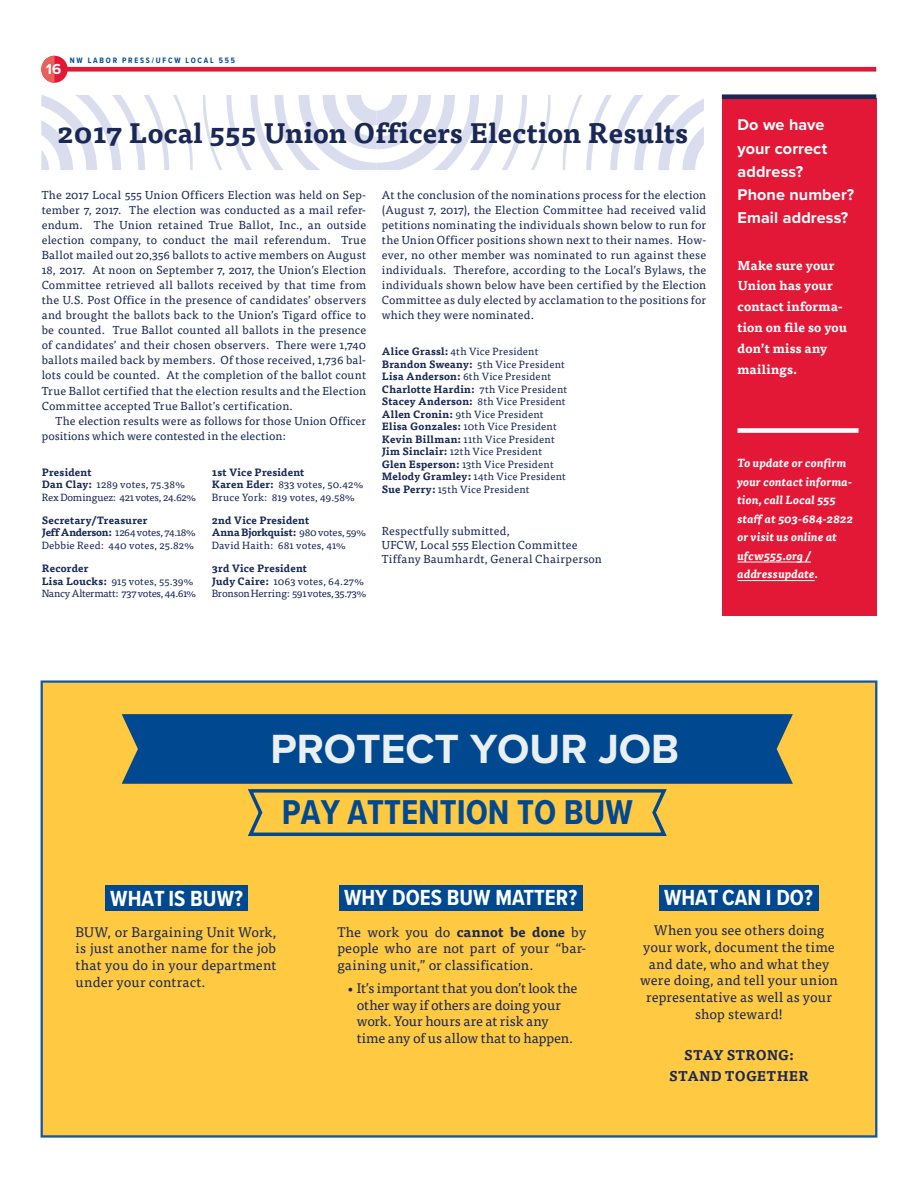
<style>
.page{position:relative;width:918px;height:1188px;background:#fff}
.page>*{position:absolute;margin:0;border:0;box-sizing:border-box;transform-origin:0 0}
.t1{font:700 42.3px "Proxima Nova";color:#eaeff1}
.t2{font:700 35.7px "Proxima Nova Cond";color:#004990}
.t3{font:700 27.75px "Tisa Pro";letter-spacing:.005em;color:#192854}
.t4{font:700 22.65px "Proxima Nova Cond";color:#fff}
.t5{font:700 16.2px/23.2px "Proxima Nova";letter-spacing:.005em;color:#fff}
.t6{font:700 15px "Proxima Nova";color:#fff}
.t7{font:13.95px/16.6px "Tisa Pro";letter-spacing:.005em;color:#192854;text-align:justify}
.t8{font:700 13.95px/20.9px "Tisa Pro";letter-spacing:.01em;color:#192854;text-align:center}
.t9{font:700 12.75px/20.9px "Tisa Pro";letter-spacing:.015em;color:#fff}
.t10{font:11.55px/15px "Tisa Pro";letter-spacing:.015em;color:#192854;text-align:justify}
.t11{font:italic 700 11.55px/18.6px "Tisa Pro";letter-spacing:.015em;color:#fff}
.t12{font:10.5px/12.5px "Tisa Pro";letter-spacing:.015em;color:#192854}
.t13{font:10.5px/12.5px "Tisa Pro";letter-spacing:-.015em;color:#192854}
.t14{font:10.5px/12.5px "Tisa Pro";letter-spacing:-.01em;color:#192854}
.t15{font:700 8.1px "Proxima Nova Cond";letter-spacing:.22em;color:#004990}
.s1{font-weight:700}
</style>
<div class="page">
<div style="left:42px;top:67px;width:834px;height:5px;background:#e31836"></div>
<div style="left:41px;top:56px;width:27px;height:27px;background:#e31836;border-radius:50%"></div>
<svg style="left:41px;top:56px;width:14px;height:27px"></svg>
<svg style="left:41px;top:95px;width:152px;height:75px"></svg>
<svg style="left:563px;top:95px;width:141px;height:75px"></svg>
<svg style="left:203px;top:95px;width:348px;height:75px"></svg>
<div style="left:722px;top:99px;width:154px;height:517px;background:#e31836"></div>
<div style="left:722px;top:94px;width:154px;height:5px;background:#192854"></div>
<div style="left:738px;top:428px;width:121px;height:5px;background:#fff"></div>
<hr style="left:738px;top:562px;width:73px;height:1px;background:#fff">
<hr style="left:738px;top:580px;width:77px;height:1px;background:#fff">
<div style="left:41px;top:680px;width:836px;height:458px;background:#ffc941"></div>
<div style="left:122px;top:714px;width:671px;height:70px;background:#004990"></div>
<svg style="left:245px;top:787px;width:424px;height:51px;background:#d9b54c"></svg>
<div style="left:106px;top:885px;width:142px;height:25px;background:#004990"></div>
<div style="left:339px;top:885px;width:243px;height:25px;background:#004990"></div>
<div style="left:659px;top:885px;width:160px;height:25px;background:#004990"></div>
<p class="t6" style="left:46px;top:64px;width:17px">16</p>
<p class="t15" style="left:70px;top:57px;width:167px">NW LABOR PRESS/UFCW LOCAL 555</p>
<h3 class="t3" style="left:57px;top:121px;width:632px">2017 Local 555 Union Officers Election Results</h3>
<p class="t10" style="left:42px;top:188px;width:326px">The 2017 Local 555 Union Officers Election was held on Sep&shy;tember 7, 2017. The election was conducted as a mail refer&shy;endum. The Union retained True Ballot, Inc., an outside election company, to conduct the mail referendum. True Ballot mailed out 20,356 ballots to active members on August 18, 2017. At noon on September 7, 2017, the Union’s Election Committee retrieved all ballots received by that time from the U.S. Post Office in the presence of candidates’ observers and brought the ballots back to the Union’s Tigard office to be counted. True Ballot counted all ballots in the presence of candidates’ and their chosen observers. There were 1,740 ballots mailed back by members. Of those received, 1,736 bal&shy;lots could be counted. At the completion of the ballot count True Ballot certified that the election results and the Election Committee accepted True Ballot’s certification.</p>
<p class="t10" style="left:42px;top:414px;width:326px;text-indent:14px">The election results were as follows for those Union Officer positions which were contested in the election:</p>
<p class="t14" style="left:42px;top:467px;width:156px"><span class="s1">President<br>Dan Clay:</span> 1289 votes, 75.38%<br>Rex Dominguez: 421 votes, 24.62%</p>
<p class="t12" style="left:42px;top:515px;width:156px"><span class="s1">Secretary/Treasurer<br>Jeff Anderson:</span> 1264 votes, 74.18%<br>Debbie Reed: 440 votes, 25.82%</p>
<p class="t13" style="left:42px;top:563px;width:156px"><span class="s1">Recorder<br>Lisa Loucks:</span> 915 votes, 55.39%<br>Nancy Altermatt: 737 votes, 44.61%</p>
<p class="t12" style="left:212px;top:467px;width:153px"><span class="s1">1st Vice President<br>Karen Eder:</span> 833 votes, 50.42%<br>Bruce York: 819 votes, 49.58%</p>
<p class="t12" style="left:212px;top:515px;width:156px"><span class="s1">2nd Vice President<br>Anna Bjorkquist:</span> 980 votes, 59%<br>David Haith: 681 votes, 41%</p>
<p class="t13" style="left:212px;top:563px;width:156px"><span class="s1">3rd Vice President<br>Judy Caire:</span> 1063 votes, 64.27%<br>Bronson Herring: 591 votes, 35.73%</p>
<p class="t10" style="left:382px;top:188px;width:326px">At the conclusion of the nominations process for the election (August 7, 2017), the Election Committee had received valid petitions nominating the individuals shown below to run for the Union Officer positions shown next to their names. How&shy;ever, no other member was nominated to run against these individuals. Therefore, according to the Local’s Bylaws, the individuals shown below have been certified by the Election Committee as duly elected by acclamation to the positions for which they were nominated.</p>
<p class="t12" style="left:382px;top:346px;width:187px"><span class="s1">Alice Grassl:</span> 4th Vice President <span class="s1">Brandon Sweany:</span> 5th Vice President <span class="s1">Lisa Anderson:</span> 6th Vice President <span class="s1">Charlotte Hardin:</span> 7th Vice President <span class="s1">Stacey Anderson:</span> 8th Vice President <span class="s1">Allen Cronin:</span> 9th Vice President <span class="s1">Elisa Gonzales:</span> 10th Vice President <span class="s1">Kevin Billman:</span> 11th Vice President <span class="s1">Jim Sinclair:</span> 12th Vice President <span class="s1">Glen Esperson:</span> 13th Vice President <span class="s1">Melody Gramley:</span> 14th Vice President <span class="s1">Sue Perry:</span> 15th Vice President</p>
<p class="t10" style="left:382px;top:525px;width:222px;line-height:14px;text-align:left">Respectfully submitted,<br>UFCW, Local 555 Election Committee<br>Tiffany Baumhardt, General Chairperson</p>
<h3 class="t5" style="left:738px;top:114px;width:118px">Do we have your correct address?<br>Phone number?<br>Email address?</h3>
<p class="t9" style="left:738px;top:256px;width:111px">Make sure your<br>Union has your contact informa&shy;tion on file so you don’t miss any mailings.</p>
<p class="t11" style="left:738px;top:455px;width:117px">To update or confirm your contact informa&shy;tion, call Local 555 staff at 503-684-2822 or visit us online at ufcw555.org / addressupdate.</p>
<h1 class="t1" style="left:270px;top:733px;width:410px">PROTECT YOUR JOB</h1>
<h2 class="t2" style="left:282px;top:799px;width:352px">PAY ATTENTION TO BUW</h2>
<h3 class="t4" style="left:110px;top:889px;width:134px">WHAT IS BUW?</h3>
<p class="t7" style="left:76px;top:925px;width:202px">BUW, or Bargaining Unit Work, is just another name for the job that you do in your department under your contract.</p>
<h3 class="t4" style="left:344px;top:889px;width:235px">WHY DOES BUW MATTER?</h3>
<h3 class="t4" style="left:664px;top:888px;width:150px">WHAT CAN I DO?</h3>
<p class="t7" style="left:337px;top:925px;width:250px">The work you do <span class="s1">cannot be done</span> by people who are not part of your “bar&shy;gaining unit,” or classification.</p>
<p class="t7" style="left:357px;top:981px;width:222px;text-align:left;text-indent:-10px">• It’s important that you don’t look the other way if others are doing your work. Your hours are at risk any time any of us allow that to happen.</p>
<p class="t7" style="left:640px;top:923px;width:199px;text-align:center">When you see others doing your work, document the time and date, who and what they were doing, and tell your union representative as well as your shop steward!</p>
<p class="t8" style="left:669px;top:1046px;width:141px">STAY STRONG:<br>STAND TOGETHER</p>
</div>
